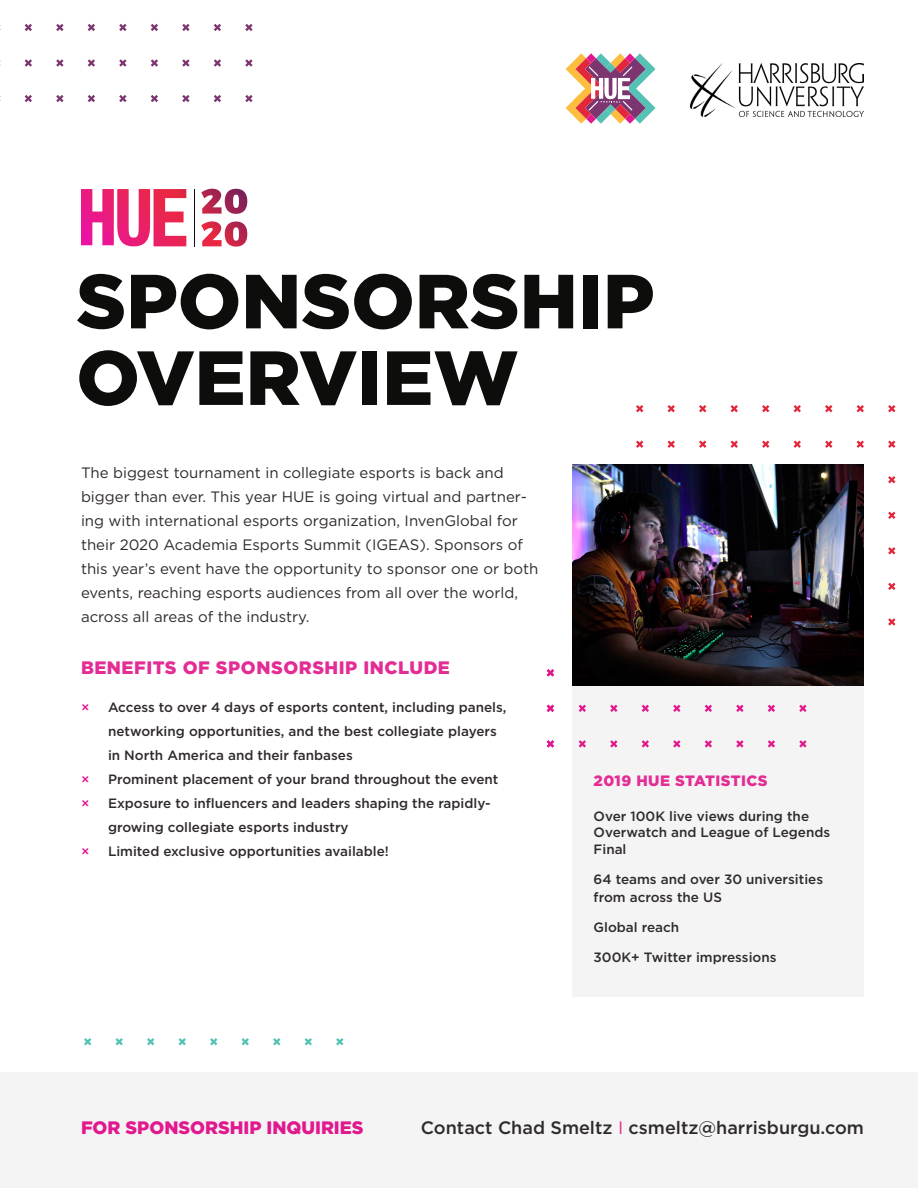
<style>
.page{position:relative;width:918px;height:1188px;background:#fff}
.page>*{position:absolute;margin:0;border:0;box-sizing:border-box;transform-origin:0 0}
.t1{font:900 76.5px "Gotham";color:#0d0d0c}
.Body{font:500 18px "Gotham";color:#2f2a2c}
.Past_Stat{font:900 18px "Gotham";letter-spacing:.03em;color:#e32c94}
.Body-2{font:900 18px "Gotham";color:#e2188f}
.Body-3{font:15px/24px "Gotham";color:#2f2a2c}
.Past_Stat-2{font:900 15px "Gotham";letter-spacing:.03em;color:#e32c94}
.Body-4{font:500 13.5px/24px "Gotham";color:#2f2a2c}
.t2{font:500 13.5px "Gotham";color:#e2188f}
.s1{font-weight:400;color:#e32c94}
</style>
<div class="page">
<div style="left:0;top:1072px;width:918px;height:116px;background:#f4f4f4"></div>
<svg style="left:25px;top:24px;width:7px;height:7px"></svg>
<svg style="left:56px;top:24px;width:8px;height:7px"></svg>
<svg style="left:88px;top:24px;width:7px;height:7px"></svg>
<svg style="left:119px;top:24px;width:8px;height:7px"></svg>
<svg style="left:151px;top:24px;width:7px;height:7px"></svg>
<svg style="left:182px;top:24px;width:8px;height:7px"></svg>
<svg style="left:214px;top:24px;width:7px;height:7px"></svg>
<svg style="left:245px;top:24px;width:8px;height:7px"></svg>
<svg style="left:25px;top:59px;width:7px;height:8px"></svg>
<svg style="left:56px;top:59px;width:8px;height:8px"></svg>
<svg style="left:88px;top:59px;width:7px;height:8px"></svg>
<svg style="left:119px;top:59px;width:8px;height:8px"></svg>
<svg style="left:151px;top:59px;width:7px;height:8px"></svg>
<svg style="left:182px;top:59px;width:8px;height:8px"></svg>
<svg style="left:214px;top:59px;width:7px;height:8px"></svg>
<svg style="left:245px;top:59px;width:8px;height:8px"></svg>
<svg style="left:25px;top:95px;width:7px;height:7px"></svg>
<svg style="left:56px;top:95px;width:8px;height:7px"></svg>
<svg style="left:88px;top:95px;width:7px;height:7px"></svg>
<svg style="left:119px;top:95px;width:8px;height:7px"></svg>
<svg style="left:151px;top:95px;width:7px;height:7px"></svg>
<svg style="left:182px;top:95px;width:8px;height:7px"></svg>
<svg style="left:214px;top:95px;width:7px;height:7px"></svg>
<svg style="left:245px;top:95px;width:8px;height:7px"></svg>
<svg style="left:84px;top:1038px;width:7px;height:7px"></svg>
<svg style="left:116px;top:1038px;width:7px;height:7px"></svg>
<svg style="left:147px;top:1038px;width:7px;height:7px"></svg>
<svg style="left:179px;top:1038px;width:7px;height:7px"></svg>
<svg style="left:210px;top:1038px;width:7px;height:7px"></svg>
<svg style="left:242px;top:1038px;width:7px;height:7px"></svg>
<svg style="left:273px;top:1038px;width:7px;height:7px"></svg>
<svg style="left:305px;top:1038px;width:7px;height:7px"></svg>
<svg style="left:336px;top:1038px;width:7px;height:7px"></svg>
<svg style="left:566px;top:53px;width:90px;height:71px"></svg>
<img style="left:690px;top:64px;width:174px;height:52px">
<svg style="left:636px;top:405px;width:7px;height:7px"></svg>
<svg style="left:668px;top:405px;width:7px;height:7px"></svg>
<svg style="left:699px;top:405px;width:7px;height:7px"></svg>
<svg style="left:731px;top:405px;width:7px;height:7px"></svg>
<svg style="left:762px;top:405px;width:7px;height:7px"></svg>
<svg style="left:794px;top:405px;width:7px;height:7px"></svg>
<svg style="left:825px;top:405px;width:7px;height:7px"></svg>
<svg style="left:857px;top:405px;width:7px;height:7px"></svg>
<svg style="left:888px;top:405px;width:7px;height:7px"></svg>
<svg style="left:636px;top:441px;width:7px;height:7px"></svg>
<svg style="left:668px;top:441px;width:7px;height:7px"></svg>
<svg style="left:699px;top:441px;width:7px;height:7px"></svg>
<svg style="left:731px;top:441px;width:7px;height:7px"></svg>
<svg style="left:762px;top:441px;width:7px;height:7px"></svg>
<svg style="left:794px;top:441px;width:7px;height:7px"></svg>
<svg style="left:825px;top:441px;width:7px;height:7px"></svg>
<svg style="left:857px;top:441px;width:7px;height:7px"></svg>
<svg style="left:888px;top:441px;width:7px;height:7px"></svg>
<svg style="left:888px;top:476px;width:7px;height:7px"></svg>
<svg style="left:888px;top:512px;width:7px;height:7px"></svg>
<svg style="left:888px;top:547px;width:7px;height:8px"></svg>
<svg style="left:888px;top:583px;width:7px;height:7px"></svg>
<svg style="left:888px;top:618px;width:7px;height:8px"></svg>
<div style="left:573px;top:493px;width:291px;height:504px;background:#f4f4f4"></div>
<img style="left:573px;top:465px;width:291px;height:221px">
<svg style="left:547px;top:669px;width:7px;height:8px"></svg>
<svg style="left:547px;top:705px;width:7px;height:7px"></svg>
<svg style="left:547px;top:740px;width:7px;height:8px"></svg>
<svg style="left:579px;top:705px;width:7px;height:7px"></svg>
<svg style="left:610px;top:705px;width:8px;height:7px"></svg>
<svg style="left:642px;top:705px;width:7px;height:7px"></svg>
<svg style="left:673px;top:705px;width:8px;height:7px"></svg>
<svg style="left:705px;top:705px;width:7px;height:7px"></svg>
<svg style="left:736px;top:705px;width:8px;height:7px"></svg>
<svg style="left:768px;top:705px;width:7px;height:7px"></svg>
<svg style="left:799px;top:705px;width:8px;height:7px"></svg>
<svg style="left:579px;top:740px;width:7px;height:8px"></svg>
<svg style="left:610px;top:740px;width:8px;height:8px"></svg>
<svg style="left:642px;top:740px;width:7px;height:8px"></svg>
<svg style="left:673px;top:740px;width:8px;height:8px"></svg>
<svg style="left:705px;top:740px;width:7px;height:8px"></svg>
<svg style="left:736px;top:740px;width:8px;height:8px"></svg>
<svg style="left:768px;top:740px;width:7px;height:8px"></svg>
<svg style="left:799px;top:740px;width:8px;height:8px"></svg>
<svg style="left:81px;top:189px;width:105px;height:57px"></svg>
<svg style="left:201px;top:189px;width:46px;height:25px"></svg>
<svg style="left:201px;top:221px;width:46px;height:26px"></svg>
<hr style="left:194px;top:189px;width:1px;height:58px;background:#000">
<p class="t1" style="left:76px;top:249px;width:580px">SPONSORSHIP</p>
<p class="t1" style="left:76px;top:325px;width:444px">OVERVIEW</p>
<p class="Body-3" style="left:81px;top:460px;width:459px">The biggest tournament in collegiate esports is back and bigger than ever. This year HUE is going virtual and partner&shy;ing with international esports organization, InvenGlobal for their 2020 Academia Esports Summit (IGEAS). Sponsors of this year’s event have the opportunity to sponsor one or both events, reaching esports audiences from all over the world, across all areas of the industry.</p>
<p class="Past_Stat" style="left:81px;top:655px;width:370px">BENEFITS OF SPONSORSHIP INCLUDE</p>
<p class="t2" style="left:81px;top:699px;width:10px">×</p>
<p class="Body-4" style="left:108px;top:695px;width:400px">Access to over 4 days of esports content, including panels, networking opportunities, and the best collegiate players in North America and their fanbases</p>
<p class="t2" style="left:81px;top:771px;width:10px">×</p>
<p class="Body-4" style="left:108px;top:767px;width:392px">Prominent placement of your brand throughout the event</p>
<p class="t2" style="left:81px;top:795px;width:10px">×</p>
<p class="Body-4" style="left:108px;top:791px;width:384px">Exposure to influencers and leaders shaping the rapidly&shy;growing collegiate esports industry</p>
<p class="t2" style="left:81px;top:843px;width:10px">×</p>
<p class="Body-4" style="left:108px;top:839px;width:283px">Limited exclusive opportunities available!</p>
<p class="Past_Stat-2" style="left:594px;top:771px;width:175px">2019 HUE STATISTICS</p>
<p class="Body-4" style="left:594px;top:808px;width:238px;line-height:16.5px">Over 100K live views during the<br>Overwatch and League of Legends<br>Final</p>
<p class="Body-4" style="left:594px;top:870px;width:231px;line-height:18px">64 teams and over 30 universities from across the US</p>
<p class="Body-4" style="left:594px;top:915px;width:87px">Global reach</p>
<p class="Body-4" style="left:594px;top:945px;width:184px">300K+ Twitter impressions</p>
<p class="Body-2" style="left:81px;top:1116px;width:284px">FOR SPONSORSHIP INQUIRIES</p>
<p class="Body" style="left:421px;top:1116px;width:445px">Contact Chad Smeltz <span class="s1">I</span> csmeltz@harrisburgu.com</p>
</div>
